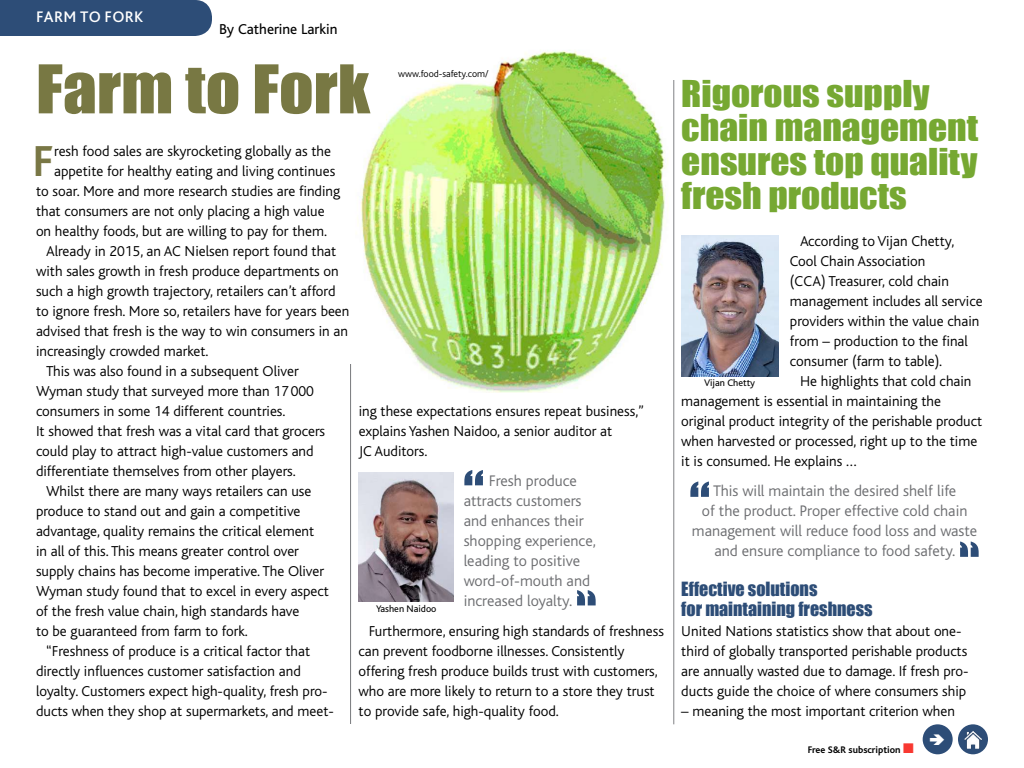
<style>
.page{position:relative;width:1024px;height:768px;background:#fff}
.page>*{position:absolute;margin:0;border:0;box-sizing:border-box;transform-origin:0 0}
.t1{font:62px "Impact";color:#787843;scale:1.09 1}
.t2{font:60px "Impact";color:#2d4d77}
.t3{font:700 45.3px "Bliss";color:#797745}
.t4{font:34px/34px "Impact";color:#76a832;scale:1.1 1}
.t5{font:18px/20px "Impact";color:#2d4d77}
.t6{font:300 16px/20px "Bliss";color:#6d6e71}
.t7{font:500 16px "Bliss Pro";color:#fff}
.t8{font:300 15px/20px "Bliss";color:#000}
.t9{font:15px "Bliss";color:#000}
.t10{font:10px "Bliss";color:#000}
.t11{font:700 10px "Bliss";color:#000}
.t12{font:300 10px "Bliss";color:#000}
.s1{color:#f83831}
</style>
<div class="page">
<img style="left:357px;top:50px;width:317px;height:342px">
<div style="left:923px;top:724px;width:30px;height:30px;background:#2d4d77;border-radius:50%"></div>
<div style="left:958px;top:724px;width:30px;height:30px;background:#2d4d77;border-radius:50%"></div>
<img style="left:964px;top:731px;width:18px;height:17px">
<hr style="left:674px;top:80px;width:1px;height:644px;background:#808285">
<hr style="left:350px;top:364px;width:1px;height:360px;background:#808285">
<div style="left:0;top:0;width:212px;height:36px;background:#2d4d77"></div>
<img style="left:359px;top:472px;width:95px;height:130px">
<img style="left:681px;top:235px;width:97px;height:142px">
<p class="t7" style="left:36px;top:6px;width:20px">FARM</p>
<p class="t7" style="left:80px;top:6px;width:65px">TO FORK</p>
<p class="t9" style="left:219px;top:22px;width:120px">By Catherine Larkin</p>
<h1 class="t1" style="left:36px;top:41px;width:308px">Farm to Fork</h1>
<p class="t12" style="left:398px;top:69px;width:92px">www.food-safety.com/</p>
<h3 class="t3" style="left:33px;top:137px;width:23px">F</h3>
<p class="t8" style="left:54px;top:141px;width:279px">resh food sales are skyrocketing globally as the</p>
<p class="t8" style="left:54px;top:161px;width:283px">appetite for healthy eating and living continues</p>
<p class="t8" style="left:36px;top:181px;width:306px">to soar. More and more research studies are finding</p>
<p class="t8" style="left:36px;top:201px;width:290px">that consumers are not only placing a high value</p>
<p class="t8" style="left:36px;top:221px;width:292px">on healthy foods, but are willing to pay for them.</p>
<p class="t8" style="left:46px;top:241px;width:292px">Already in 2015, an AC Nielsen report found that</p>
<p class="t8" style="left:36px;top:261px;width:304px">with sales growth in fresh produce departments on</p>
<p class="t8" style="left:36px;top:281px;width:301px">such a high growth trajectory, retailers can’t afford</p>
<p class="t8" style="left:36px;top:301px;width:315px">to ignore fresh. More so, retailers have for years been</p>
<p class="t8" style="left:36px;top:321px;width:313px">advised that fresh is the way to win consumers in an</p>
<p class="t8" style="left:36px;top:341px;width:174px">increasingly crowded market.</p>
<p class="t8" style="left:46px;top:361px;width:254px">This was also found in a subsequent Oliver</p>
<p class="t8" style="left:36px;top:381px;width:280px">Wyman study that surveyed more than 17000</p>
<p class="t8" style="left:36px;top:401px;width:251px">consumers in some 14 different countries.</p>
<p class="t8" style="left:36px;top:421px;width:291px">It showed that fresh was a vital card that grocers</p>
<p class="t8" style="left:36px;top:441px;width:279px">could play to attract high-value customers and</p>
<p class="t8" style="left:36px;top:461px;width:261px">differentiate themselves from other players.</p>
<p class="t8" style="left:46px;top:481px;width:267px">Whilst there are many ways retailers can use</p>
<p class="t8" style="left:36px;top:501px;width:266px">produce to stand out and gain a competitive</p>
<p class="t8" style="left:36px;top:521px;width:280px">advantage, quality remains the critical element</p>
<p class="t8" style="left:36px;top:541px;width:264px">in all of this. This means greater control over</p>
<p class="t8" style="left:36px;top:561px;width:290px">supply chains has become imperative. The Oliver</p>
<p class="t8" style="left:36px;top:581px;width:294px">Wyman study found that to excel in every aspect</p>
<p class="t8" style="left:36px;top:601px;width:265px">of the fresh value chain, high standards have</p>
<p class="t8" style="left:36px;top:621px;width:213px">to be guaranteed from farm to fork.</p>
<p class="t8" style="left:46px;top:641px;width:266px">“Freshness of produce is a critical factor that</p>
<p class="t8" style="left:36px;top:661px;width:266px">directly influences customer satisfaction and</p>
<p class="t8" style="left:36px;top:681px;width:292px">loyalty. Customers expect high-quality, fresh pro-</p>
<p class="t8" style="left:36px;top:701px;width:298px">ducts when they shop at supermarkets, and meet-</p>
<p class="t8" style="left:359px;top:401px;width:287px">ing these expectations ensures repeat business,” explains Yashen Naidoo, a senior auditor at<br>JC Auditors.</p>
<p class="t6" style="left:464px;top:471px;width:134px;text-indent:25px">Fresh produce attracts customers and enhances their shopping experience, leading to positive word-of-mouth and increased loyalty.</p>
<p class="t8" style="left:359px;top:621px;width:307px;text-indent:10px">Furthermore, ensuring high standards of freshness can prevent foodborne illnesses. Consistently offering fresh produce builds trust with customers, who are more likely to return to a store they trust to provide safe, high-quality food.</p>
<h2 class="t2" style="left:463px;top:447px;width:22px">“</h2>
<p class="t10" style="left:376px;top:603px;width:62px">Yashen Naidoo</p>
<h3 class="t4" style="left:681px;top:76px;width:271px">Rigorous supply chain management ensures top quality fresh products</h3>
<p class="t8" style="left:790px;top:232px;width:194px;text-indent:10px">According to Vijan Chetty,<br>Cool Chain Association<br>(CCA) Treasurer, cold chain management includes all service providers within the value chain from – production to the final consumer (farm to table).</p>
<p class="t8" style="left:681px;top:372px;width:302px;text-indent:119px">He highlights that cold chain management is essential in maintaining the original product integrity of the perishable product when harvested or processed, right up to the time it is consumed. He explains …</p>
<p class="t6" style="left:692px;top:482px;width:287px;text-align:center">This will maintain the desired shelf life<br>of the product. Proper effective cold chain management will reduce food loss and waste and ensure compliance to food safety.</p>
<p class="t5" style="left:681px;top:579px;width:193px">Effective solutions<br>for maintaining freshness</p>
<p class="t8" style="left:681px;top:622px;width:288px">United Nations statistics show that about one&shy;third of globally transported perishable products are annually wasted due to damage. If fresh pro&shy;ducts guide the choice of where consumers ship</p>
<p class="t8" style="left:681px;top:702px;width:275px">– meaning the most important criterion when</p>
<p class="t10" style="left:704px;top:378px;width:53px">Vijan Chetty</p>
<h2 class="t2" style="left:689px;top:459px;width:22px">“</h2>
<p class="t11" style="left:808px;top:745px;width:108px">Free S&amp;R subscription <span class="s1">■</span></p>
</div>
